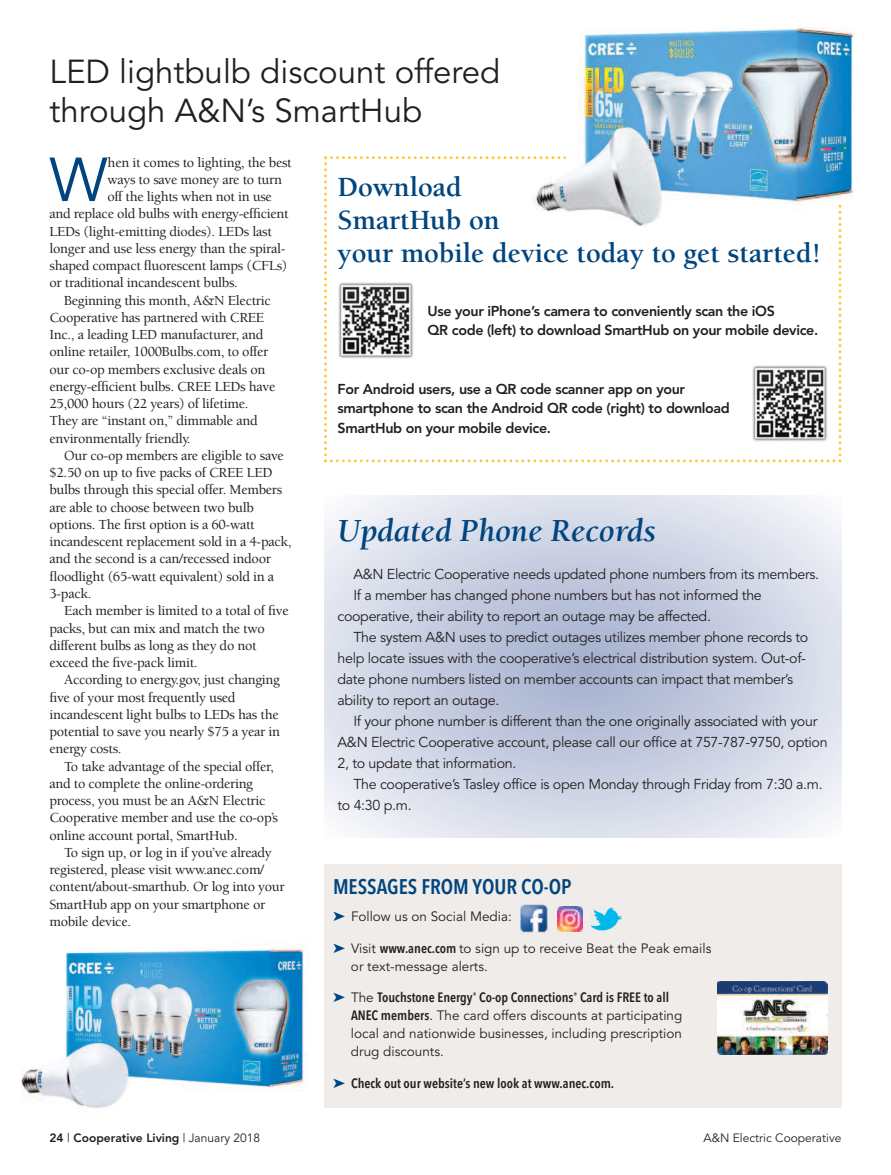
<style>
.page{position:relative;width:891px;height:1175px;background:#fff}
.page>*{position:absolute;margin:0;border:0;box-sizing:border-box;transform-origin:0 0}
.t1{font:61.5px "Avenir";color:#01457f}
.t2{font:33px/39px "Avenir";color:#231f20}
.t3{font:italic 700 33px "Berkeley";color:#01457f}
.t4{font:700 28.5px/33px "Berkeley";color:#01457f}
.t5{font:600 21px "Avenir Next Condensed";color:#01457f}
.t6{font:500 14.25px "Berkeley";letter-spacing:-.02em;color:#231f20}
.t7{font:14.25px "Avenir";letter-spacing:-.02em;color:#231f20}
.t8{font:800 14.25px/19.5px "Avenir";letter-spacing:-.025em;color:#231f20}
.t9{font:13.5px/18px "Avenir";color:#231f20}
.t10{font:600 13.5px "Avenir Next Condensed";color:#231f20}
.t11{font:800 12px "Avenir";color:#231f20}
.t12{font:12px "Avenir";color:#231f20}
.s1{color:#01457f}
.s2{font-family:"Avenir Next Condensed";font-weight:600}
.s3{font-family:"Avenir";font-weight:400}
.s4{font-weight:400}
</style>
<div class="page">
<svg style="left:324px;top:156px;width:518px;height:306px"></svg>
<img style="left:21px;top:948px;width:312px;height:161px">
<img style="left:530px;top:27px;width:324px;height:201px">
<div style="left:338px;top:282px;width:83px;height:84px;background:#fff"></div>
<img style="left:338px;top:283px;width:76px;height:75px">
<div style="left:752px;top:364px;width:83px;height:84px;background:#fff"></div>
<img style="left:752px;top:366px;width:76px;height:75px">
<svg style="left:324px;top:495px;width:518px;height:342px;background:#d0d6e5"></svg>
<div style="left:324px;top:864px;width:518px;height:243px;background:#f0ece9"></div>
<img style="left:718px;top:981px;width:110px;height:73px">
<img style="left:557px;top:906px;width:26px;height:25px">
<img style="left:520px;top:903px;width:28px;height:30px">
<img style="left:591px;top:907px;width:30px;height:23px">
<h2 class="t2" style="left:49px;top:52px;width:452px">LED lightbulb discount offered through A&amp;N’s SmartHub</h2>
<h1 class="t1" style="left:50px;top:143px;width:60px">W</h1>
<p class="t6" style="left:107px;top:156px;width:186px">hen it comes to lighting, the best</p>
<h3 class="t4" style="left:338px;top:172px;width:485px">Download<br>SmartHub on<br>your mobile device today to get started!</h3>
<p class="t8" style="left:427px;top:301px;width:392px">Use your iPhone’s camera to conveniently scan the iOS<br>QR code (left) to download SmartHub on your mobile device.</p>
<p class="t6" style="left:107px;top:174px;width:176px">ways to save money are to turn</p>
<p class="t6" style="left:107px;top:191px;width:166px">off the lights when not in use</p>
<p class="t6" style="left:49px;top:208px;width:241px">and replace old bulbs with energy-efficient</p>
<p class="t6" style="left:49px;top:225px;width:224px">LEDs (light-emitting diodes). LEDs last</p>
<p class="t6" style="left:49px;top:243px;width:238px">longer and use less energy than the spiral-</p>
<p class="t6" style="left:49px;top:260px;width:240px">shaped compact fluorescent lamps (CFLs)</p>
<p class="t6" style="left:49px;top:277px;width:190px">or traditional incandescent bulbs.</p>
<p class="t6" style="left:64px;top:294px;width:208px">Beginning this month, A&amp;N Electric</p>
<p class="t6" style="left:49px;top:312px;width:216px">Cooperative has partnered with CREE</p>
<p class="t6" style="left:49px;top:329px;width:216px">Inc., a leading LED manufacturer, and</p>
<p class="t6" style="left:49px;top:346px;width:220px">online retailer, 1000Bulbs.com, to offer</p>
<p class="t6" style="left:49px;top:363px;width:217px">our co-op members exclusive deals on</p>
<p class="t6" style="left:49px;top:381px;width:227px">energy-efficient bulbs. CREE LEDs have</p>
<p class="t6" style="left:49px;top:398px;width:200px">25,000 hours (22 years) of lifetime.</p>
<p class="t6" style="left:49px;top:415px;width:210px">They are “instant on,” dimmable and</p>
<p class="t6" style="left:49px;top:432px;width:143px">environmentally friendly.</p>
<p class="t6" style="left:64px;top:450px;width:221px">Our co-op members are eligible to save</p>
<p class="t6" style="left:49px;top:467px;width:225px">$2.50 on up to five packs of CREE LED</p>
<p class="t6" style="left:49px;top:484px;width:234px">bulbs through this special offer. Members</p>
<p class="t6" style="left:49px;top:501px;width:206px">are able to choose between two bulb</p>
<p class="t6" style="left:49px;top:519px;width:207px">options. The first option is a 60-watt</p>
<p class="t6" style="left:49px;top:536px;width:244px">incandescent replacement sold in a 4-pack,</p>
<p class="t6" style="left:49px;top:553px;width:223px">and the second is a can/recessed indoor</p>
<p class="t6" style="left:49px;top:570px;width:226px">floodlight (65-watt equivalent) sold in a</p>
<p class="t6" style="left:49px;top:588px;width:43px">3-pack.</p>
<p class="t6" style="left:64px;top:605px;width:226px">Each member is limited to a total of five</p>
<p class="t6" style="left:49px;top:622px;width:217px">packs, but can mix and match the two</p>
<p class="t6" style="left:49px;top:639px;width:209px">different bulbs as long as they do not</p>
<p class="t6" style="left:49px;top:657px;width:150px">exceed the five-pack limit.</p>
<p class="t6" style="left:64px;top:674px;width:217px">According to energy.gov, just changing</p>
<p class="t6" style="left:49px;top:691px;width:188px">five of your most frequently used</p>
<p class="t6" style="left:49px;top:708px;width:231px">incandescent light bulbs to LEDs has the</p>
<p class="t6" style="left:49px;top:726px;width:232px">potential to save you nearly $75 a year in</p>
<p class="t6" style="left:49px;top:743px;width:74px">energy costs.</p>
<p class="t6" style="left:64px;top:760px;width:211px">To take advantage of the special offer,</p>
<p class="t6" style="left:49px;top:777px;width:205px">and to complete the online-ordering</p>
<p class="t6" style="left:49px;top:795px;width:218px">process, you must be an A&amp;N Electric</p>
<p class="t6" style="left:49px;top:812px;width:230px">Cooperative member and use the co-op’s</p>
<p class="t6" style="left:49px;top:829px;width:190px">online account portal, SmartHub.</p>
<p class="t6" style="left:64px;top:846px;width:209px">To sign up, or log in if you’ve already</p>
<p class="t6" style="left:49px;top:864px;width:216px">registered, please visit www.anec.com/</p>
<p class="t6" style="left:49px;top:881px;width:237px">content/about-smarthub. Or log into your</p>
<p class="t6" style="left:49px;top:898px;width:217px">SmartHub app on your smartphone or</p>
<p class="t6" style="left:49px;top:915px;width:83px">mobile device.</p>
<p class="t8" style="left:338px;top:379px;width:394px">For Android users, use a QR code scanner app on your smartphone to scan the Android QR code (right) to download<br>SmartHub on your mobile device.</p>
<h2 class="t3" style="left:338px;top:517px;width:320px">Updated Phone Records</h2>
<p class="t7" style="left:353px;top:566px;width:467px">A&amp;N Electric Cooperative needs updated phone numbers from its members.</p>
<p class="t7" style="left:353px;top:587px;width:410px">If a member has changed phone numbers but has not informed the</p>
<p class="t7" style="left:338px;top:608px;width:375px">cooperative, their ability to report an outage may be affected.</p>
<p class="t7" style="left:353px;top:629px;width:456px">The system A&amp;N uses to predict outages utilizes member phone records to</p>
<p class="t7" style="left:338px;top:650px;width:470px">help locate issues with the cooperative’s electrical distribution system. Out-of-</p>
<p class="t7" style="left:338px;top:671px;width:457px">date phone numbers listed on member accounts can impact that member’s</p>
<p class="t7" style="left:338px;top:692px;width:163px">ability to report an outage.</p>
<p class="t7" style="left:353px;top:713px;width:466px">If your phone number is different than the one originally associated with your</p>
<p class="t7" style="left:338px;top:734px;width:492px">A&amp;N Electric Cooperative account, please call our office at 757-787-9750, option</p>
<p class="t7" style="left:338px;top:755px;width:180px">2, to update that information.</p>
<p class="t7" style="left:353px;top:776px;width:471px">The cooperative’s Tasley office is open Monday through Friday from 7:30 a.m.</p>
<p class="t7" style="left:338px;top:797px;width:76px">to 4:30 p.m.</p>
<h3 class="t5" style="left:333px;top:869px;width:240px">MESSAGES FROM YOUR CO-OP</h3>
<p class="t9" style="left:333px;top:908px;width:180px"><span class="s1">➤</span> Follow us on Social Media:</p>
<p class="t9" style="left:351px;top:939px;width:362px;text-indent:-18px"><span class="s1">➤</span> Visit <span class="s2">www.anec.com</span> to sign up to receive Beat the Peak emails or text-message alerts.</p>
<p class="t10" style="left:333px;top:986px;width:338px"><span class="s1">➤</span> <span class="s3">The</span> Touchstone Energy<sup>®</sup> Co-op Connections<sup>®</sup> Card is FREE to all</p>
<p class="t9" style="left:351px;top:1007px;width:333px;text-align:justify"><span class="s2">ANEC members</span>. The card offers discounts at participating local and nationwide businesses, including prescription drug discounts.</p>
<p class="t10" style="left:333px;top:1071px;width:283px"><span class="s1">➤</span> Check out our website’s new look at www.anec.com.</p>
<p class="t11" style="left:50px;top:1128px;width:212px">24 <span class="s4">|</span> Cooperative Living <span class="s4">| January 2018</span></p>
<p class="t12" style="left:704px;top:1130px;width:139px">A&amp;N Electric Cooperative</p>
</div>
